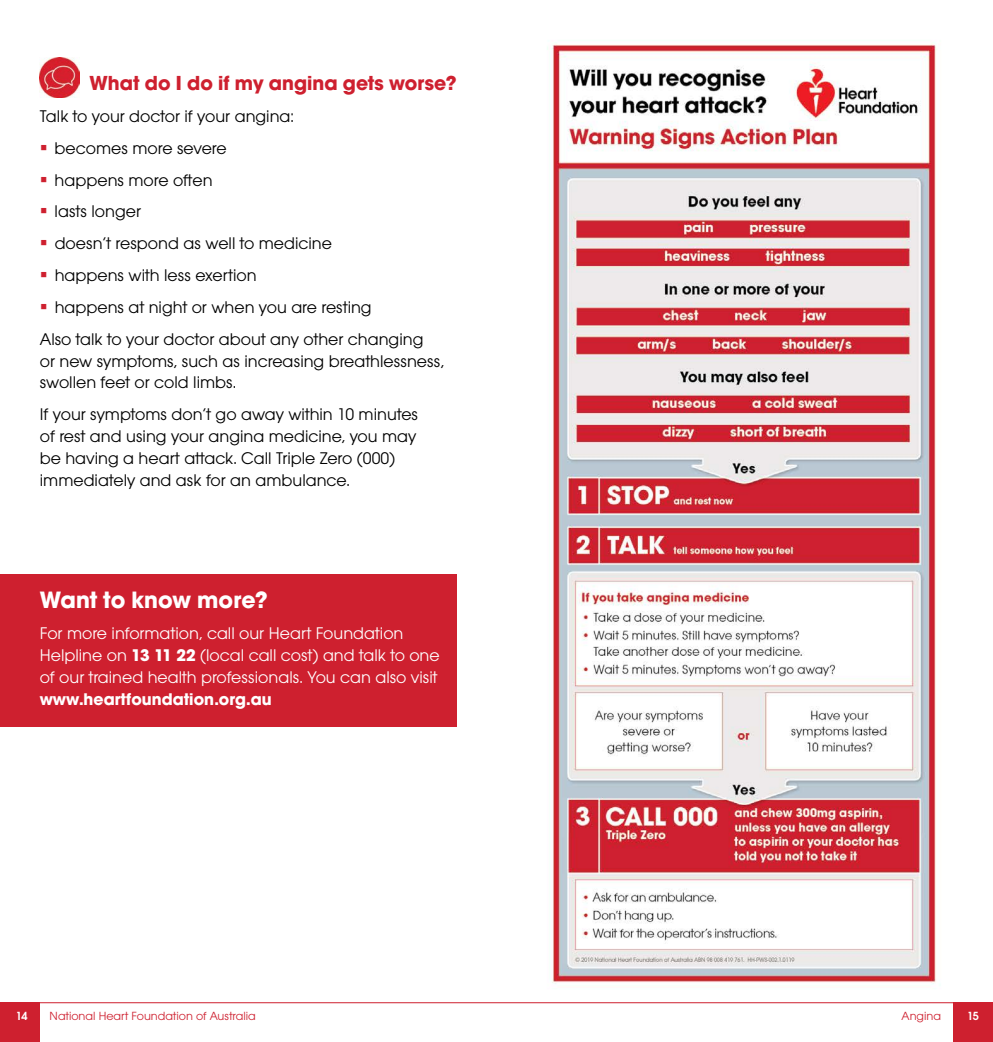
<style>
.page{position:relative;width:993px;height:1042px;background:#fff}
.page>*{position:absolute;margin:0;border:0;box-sizing:border-box;transform-origin:0 0}
.t1{font:700 24.5px "Avalon";color:#fff}
.t2{font:700 21px "Avalon";letter-spacing:.005em;color:#ce202f}
.t3{font:17.5px/21.9px "Avalon";color:#000}
.t4{font:17.5px/21.9px "Avalon";color:#fff}
.t5{font:700 17.5px "Avalon";color:#fff}
.t6{font:12.25px "Avalon";color:#ce202f}
.t7{font:600 12.25px "Avalon";color:#fff}
.s1{color:#ce202f}
.s2{font-weight:700}
</style>
<div class="page">
<div style="left:0;top:1002px;width:39px;height:40px;background:#ce202f"></div>
<hr style="left:0;top:1002px;width:992px;height:1px;background:#ce202f">
<div style="left:953px;top:1002px;width:39px;height:40px;background:#ce202f"></div>
<div style="left:0;top:574px;width:456px;height:153px;background:#ce202f"></div>
<img style="left:547px;top:42px;width:390px;height:943px">
<img style="left:40px;top:58px;width:40px;height:40px">
<p class="t2" style="left:89px;top:70px;width:368px">What do I do if my angina gets worse?</p>
<p class="t3" style="left:40px;top:105px;width:256px">Talk to your doctor if your angina:</p>
<p class="t3" style="left:40px;top:137px;width:188px"><span class="s1">▪</span> becomes more severe</p>
<p class="t3" style="left:40px;top:169px;width:174px"><span class="s1">▪</span> happens more often</p>
<p class="t3" style="left:40px;top:201px;width:103px"><span class="s1">▪</span> lasts longer</p>
<p class="t3" style="left:40px;top:232px;width:294px"><span class="s1">▪</span> doesn’t respond as well to medicine</p>
<p class="t3" style="left:40px;top:264px;width:218px"><span class="s1">▪</span> happens with less exertion</p>
<p class="t3" style="left:40px;top:291px;width:385px;line-height:31.8px"><span class="s1">▪</span> happens at night or when you are resting<br>Also talk to your doctor about any other changing</p>
<p class="t3" style="left:40px;top:350px;width:405px">or new symptoms, such as increasing breathlessness, swollen feet or cold limbs.</p>
<p class="t3" style="left:40px;top:403px;width:380px">If your symptoms don’t go away within 10 minutes of rest and using your angina medicine, you may be having a heart attack. Call Triple Zero (000) immediately and ask for an ambulance.</p>
<h1 class="t1" style="left:40px;top:584px;width:229px">Want to know more?</h1>
<p class="t4" style="left:40px;top:623px;width:401px">For more information, call our Heart Foundation<br>Helpline on <span class="s2">13 11 22</span> (local call cost) and talk to one of our trained health professionals. You can also visit</p>
<p class="t5" style="left:40px;top:688px;width:233px">www.heartfoundation.org.au</p>
<p class="t7" style="left:16px;top:1009px;width:13px">14</p>
<p class="t6" style="left:50px;top:1009px;width:208px">National Heart Foundation of Australia</p>
<p class="t6" style="left:901px;top:1009px;width:41px">Angina</p>
<p class="t7" style="left:966px;top:1009px;width:13px">15</p>
</div>
